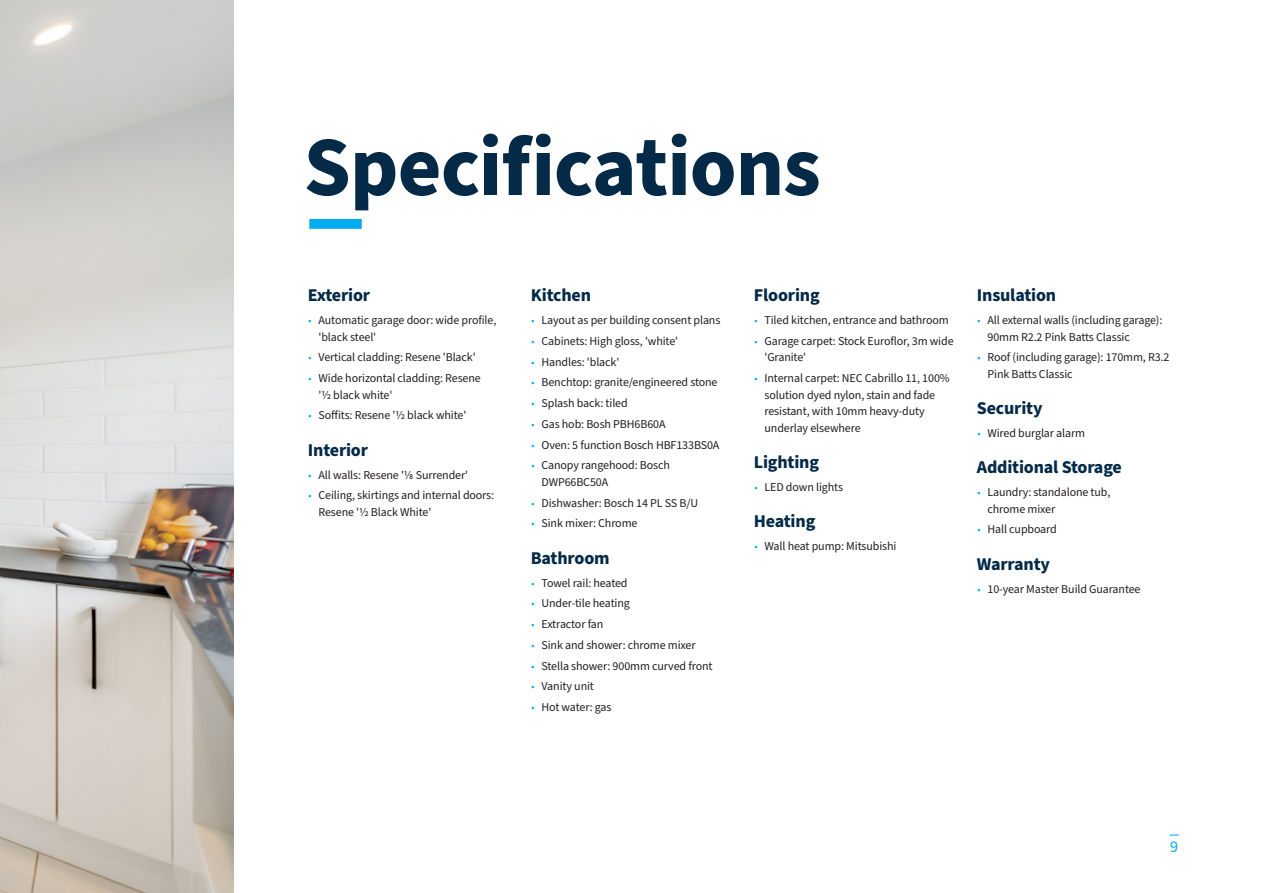
<style>
.page{position:relative;width:1263px;height:893px;background:#fff}
.page>*{position:absolute;margin:0;border:0;box-sizing:border-box;transform-origin:0 0}
.Headings{font:700 84.6px "Source Sans Pro";color:#042a47}
.Spec_Subtitle{font:700 18px "Source Sans Pro";letter-spacing:-.01em;color:#042a47}
.t1{font:16.5px "Source Sans Pro";color:#00aeef}
.t2{font:12px/16.5px "Source Sans Pro";letter-spacing:-.01em;color:#231f20}
.s1{font-family:"Proxima Nova";font-weight:300;color:#00aeef}
</style>
<div class="page">
<img style="left:0;top:0;width:233px;height:893px">
<div style="left:309px;top:219px;width:53px;height:10px;background:#00aeef"></div>
<svg style="left:1170px;top:834px;width:8px;height:2px"></svg>
<p class="Headings" style="left:304px;top:109px;width:519px">Specifications</p>
<p class="Spec_Subtitle" style="left:308px;top:283px;width:64px">Exterior</p>
<p class="t2" style="left:318px;top:312px;width:179px;text-indent:-11px"><span class="s1">•</span> Automatic garage door: wide profile, 'black steel'</p>
<p class="t2" style="left:308px;top:349px;width:169px"><span class="s1">•</span> Vertical cladding: Resene 'Black'</p>
<p class="t2" style="left:318px;top:370px;width:164px;text-indent:-11px"><span class="s1">•</span> Wide horizontal cladding: Resene '½ black white'</p>
<p class="t2" style="left:308px;top:407px;width:160px"><span class="s1">•</span> Soffits: Resene '½ black white'</p>
<p class="Spec_Subtitle" style="left:308px;top:437px;width:62px">Interior</p>
<p class="t2" style="left:308px;top:467px;width:162px"><span class="s1">•</span> All walls: Resene '⅛ Surrender'</p>
<p class="t2" style="left:318px;top:487px;width:177px;text-indent:-11px"><span class="s1">•</span> Ceiling, skirtings and internal doors:<br>Resene '½ Black White'</p>
<p class="Spec_Subtitle" style="left:531px;top:283px;width:62px">Kitchen</p>
<p class="t2" style="left:531px;top:312px;width:191px"><span class="s1">•</span> Layout as per building consent plans</p>
<p class="t2" style="left:531px;top:333px;width:149px"><span class="s1">•</span> Cabinets: High gloss, 'white'</p>
<p class="t2" style="left:531px;top:354px;width:90px"><span class="s1">•</span> Handles: 'black'</p>
<p class="t2" style="left:531px;top:374px;width:188px"><span class="s1">•</span> Benchtop: granite/engineered stone</p>
<p class="t2" style="left:531px;top:395px;width:98px"><span class="s1">•</span> Splash back: tiled</p>
<p class="t2" style="left:531px;top:416px;width:136px"><span class="s1">•</span> Gas hob: Bosh PBH6B60A</p>
<p class="t2" style="left:531px;top:437px;width:190px"><span class="s1">•</span> Oven: 5 function Bosch HBF133BS0A</p>
<p class="t2" style="left:541px;top:457px;width:130px;text-indent:-11px"><span class="s1">•</span> Canopy rangehood: Bosch<br>DWP66BC50A</p>
<p class="t2" style="left:531px;top:495px;width:169px"><span class="s1">•</span> Dishwasher: Bosch 14 PL SS B/U</p>
<p class="t2" style="left:531px;top:515px;width:108px"><span class="s1">•</span> Sink mixer: Chrome</p>
<p class="Spec_Subtitle" style="left:531px;top:545px;width:80px">Bathroom</p>
<p class="t2" style="left:531px;top:575px;width:98px"><span class="s1">•</span> Towel rail: heated</p>
<p class="t2" style="left:531px;top:595px;width:101px"><span class="s1">•</span> Under-tile heating</p>
<p class="t2" style="left:531px;top:616px;width:74px"><span class="s1">•</span> Extractor fan</p>
<p class="t2" style="left:531px;top:637px;width:166px"><span class="s1">•</span> Sink and shower: chrome mixer</p>
<p class="t2" style="left:531px;top:658px;width:183px"><span class="s1">•</span> Stella shower: 900mm curved front</p>
<p class="t2" style="left:531px;top:678px;width:65px"><span class="s1">•</span> Vanity unit</p>
<p class="t2" style="left:531px;top:699px;width:82px"><span class="s1">•</span> Hot water: gas</p>
<p class="Spec_Subtitle" style="left:754px;top:283px;width:67px">Flooring</p>
<p class="t2" style="left:754px;top:312px;width:196px"><span class="s1">•</span> Tiled kitchen, entrance and bathroom</p>
<p class="t2" style="left:764px;top:333px;width:191px;text-indent:-11px"><span class="s1">•</span> Garage carpet: Stock Euroflor, 3m wide 'Granite'</p>
<p class="t2" style="left:764px;top:370px;width:187px;text-indent:-11px"><span class="s1">•</span> Internal carpet: NEC Cabrillo 11, 100% solution dyed nylon, stain and fade resistant, with 10mm heavy-duty underlay elsewhere</p>
<p class="Spec_Subtitle" style="left:754px;top:450px;width:67px">Lighting</p>
<p class="t2" style="left:754px;top:479px;width:91px"><span class="s1">•</span> LED down lights</p>
<p class="Spec_Subtitle" style="left:754px;top:509px;width:63px">Heating</p>
<p class="t2" style="left:754px;top:538px;width:144px"><span class="s1">•</span> Wall heat pump: Mitsubishi</p>
<p class="Spec_Subtitle" style="left:977px;top:283px;width:81px">Insulation</p>
<p class="t2" style="left:987px;top:312px;width:176px;text-indent:-11px"><span class="s1">•</span> All external walls (including garage):<br>90mm R2.2 Pink Batts Classic</p>
<p class="t2" style="left:987px;top:349px;width:184px;text-indent:-11px"><span class="s1">•</span> Roof (including garage): 170mm, R3.2<br>Pink Batts Classic</p>
<p class="Spec_Subtitle" style="left:977px;top:396px;width:67px">Security</p>
<p class="t2" style="left:977px;top:425px;width:110px"><span class="s1">•</span> Wired burglar alarm</p>
<p class="Spec_Subtitle" style="left:977px;top:455px;width:147px">Additional Storage</p>
<p class="t2" style="left:987px;top:484px;width:124px;text-indent:-11px"><span class="s1">•</span> Laundry: standalone tub, chrome mixer</p>
<p class="t2" style="left:977px;top:521px;width:81px"><span class="s1">•</span> Hall cupboard</p>
<p class="Spec_Subtitle" style="left:977px;top:551px;width:75px">Warranty</p>
<p class="t2" style="left:977px;top:581px;width:165px"><span class="s1">•</span> 10-year Master Build Guarantee</p>
<h3 class="t1" style="left:1170px;top:835px;width:10px">9</h3>
</div>
